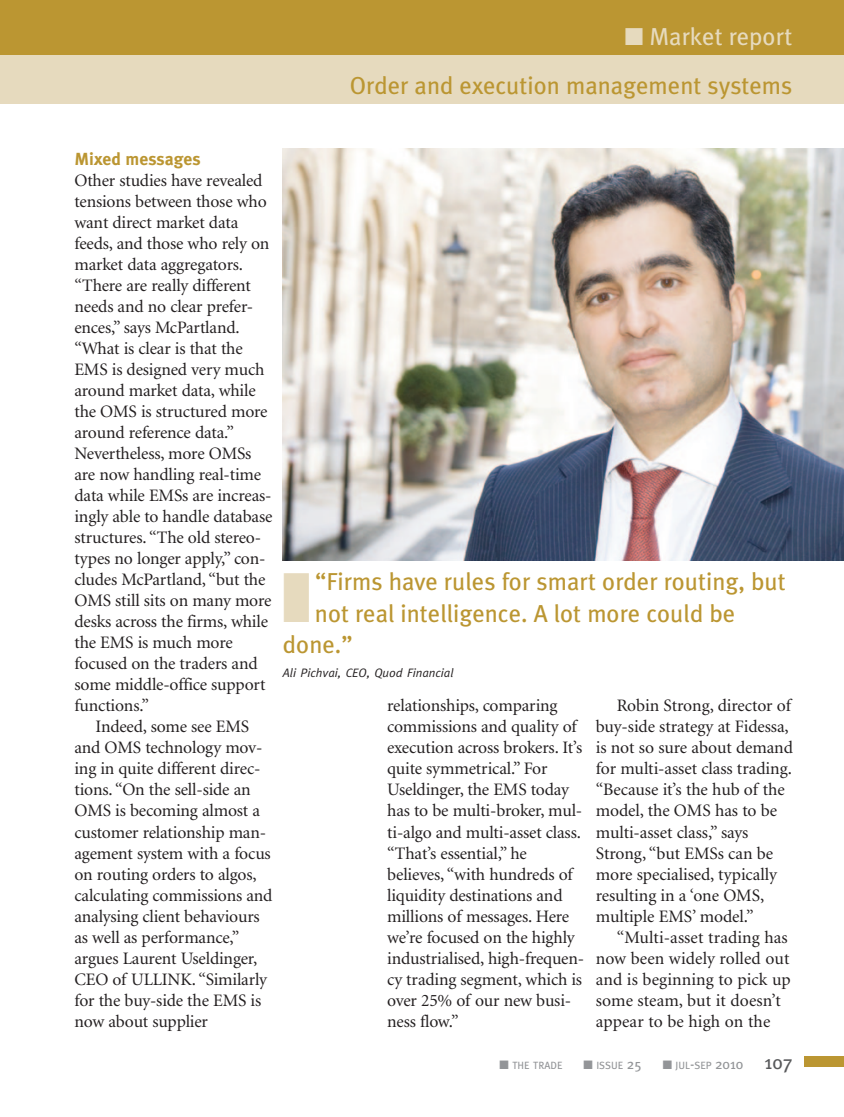
<style>
.page{position:relative;width:844px;height:1117px;background:#fff}
.page>*{position:absolute;margin:0;border:0;box-sizing:border-box;transform-origin:0 0}
.t1{font:24.5px "Meta Plus";color:#bb9632}
.t2{font:24.5px "Meta Plus";color:#e6dabe}
.t3{font:17.5px/21px "Minion";letter-spacing:-.01em;color:#231f20}
.t4{font:700 17.5px "Meta Plus";color:#bb9632}
.t5{font:italic 12.25px "Meta";color:#231f20}
.t6{font:10.5px "Meta Plus";color:#939598}
.s1{color:#e6dabe}
.s2{font-size:14px}
.s3{font-size:19.25px;color:#57585a}
</style>
<div class="page">
<div style="left:804px;top:1055px;width:39px;height:11px;background:#bb9632"></div>
<div style="left:0;top:45px;width:843px;height:59px;background:#e6dabe"></div>
<div style="left:0;top:0;width:843px;height:55px;background:#bb9632"></div>
<img style="left:283px;top:149px;width:560px;height:412px">
<h1 class="t2" style="left:624px;top:22px;width:169px">■ Market report</h1>
<h1 class="t1" style="left:350px;top:72px;width:444px">Order and execution management systems</h1>
<p class="t4" style="left:74px;top:149px;width:128px">Mixed messages</p>
<p class="t3" style="left:74px;top:170px;width:199px">Other studies have revealed tensions between those who want direct market data feeds, and those who rely on market data aggregators. “There are really different needs and no clear prefer&shy;ences,” says McPartland. “What is clear is that the<br>EMS is designed very much around market data, while the OMS is structured more around reference data.”<br>Nevertheless, more OMSs are now handling real-time data while EMSs are increas&shy;ingly able to handle database structures. “The old stereo&shy;types no longer apply,” con&shy;cludes McPartland, “but the<br>OMS still sits on many more desks across the firms, while the EMS is much more focused on the traders and some middle-office support functions.”</p>
<p class="t3" style="left:74px;top:716px;width:199px;text-indent:21px">Indeed, some see EMS and OMS technology mov&shy;ing in quite different direc&shy;tions. “On the sell-side an<br>OMS is becoming almost a customer relationship man&shy;agement system with a focus on routing orders to algos, calculating commissions and analysing client behaviours as well as performance,” argues Laurent Useldinger,<br>CEO of ULLINK. “Similarly for the buy-side the EMS is now about supplier</p>
<h1 class="t1" style="left:283px;top:567px;width:504px"><span class="s1">■</span> “Firms have rules for smart order routing, but</h1>
<h1 class="t1" style="left:315px;top:599px;width:422px">not real intelligence. A lot more could be</h1>
<h1 class="t1" style="left:283px;top:630px;width:71px">done.”</h1>
<p class="t5" style="left:283px;top:665px;width:172px">Ali Pichvai, CEO, Quod Financial</p>
<p class="t3" style="left:387px;top:695px;width:198px">relationships, comparing commissions and quality of execution across brokers. It’s quite symmetrical.” For<br>Useldinger, the EMS today has to be multi-broker, mul&shy;ti-algo and multi-asset class. “That’s essential,” he believes, “with hundreds of liquidity destinations and millions of messages. Here we’re focused on the highly industrialised, high-frequen&shy;cy trading segment, which is over 25% of our new busi&shy;ness flow.”</p>
<p class="t3" style="left:595px;top:695px;width:199px;text-indent:21px">Robin Strong, director of buy-side strategy at Fidessa, is not so sure about demand for multi-asset class trading. “Because it’s the hub of the model, the OMS has to be multi-asset class,” says<br>Strong, “but EMSs can be more specialised, typically resulting in a ‘one OMS, multiple EMS’ model.”</p>
<p class="t3" style="left:595px;top:926px;width:196px;text-indent:21px">“Multi-asset trading has now been widely rolled out and is beginning to pick up some steam, but it doesn’t appear to be high on the</p>
<p class="t6" style="left:499px;top:1058px;width:64px">■ THE TRADE</p>
<p class="t6" style="left:583px;top:1058px;width:60px">■ ISSUE <span class="s2">25</span></p>
<p class="t6" style="left:662px;top:1058px;width:131px">■ JUL<span class="s2">-</span>SEP <span class="s2">2010</span> <span class="s3">107</span></p>
</div>
